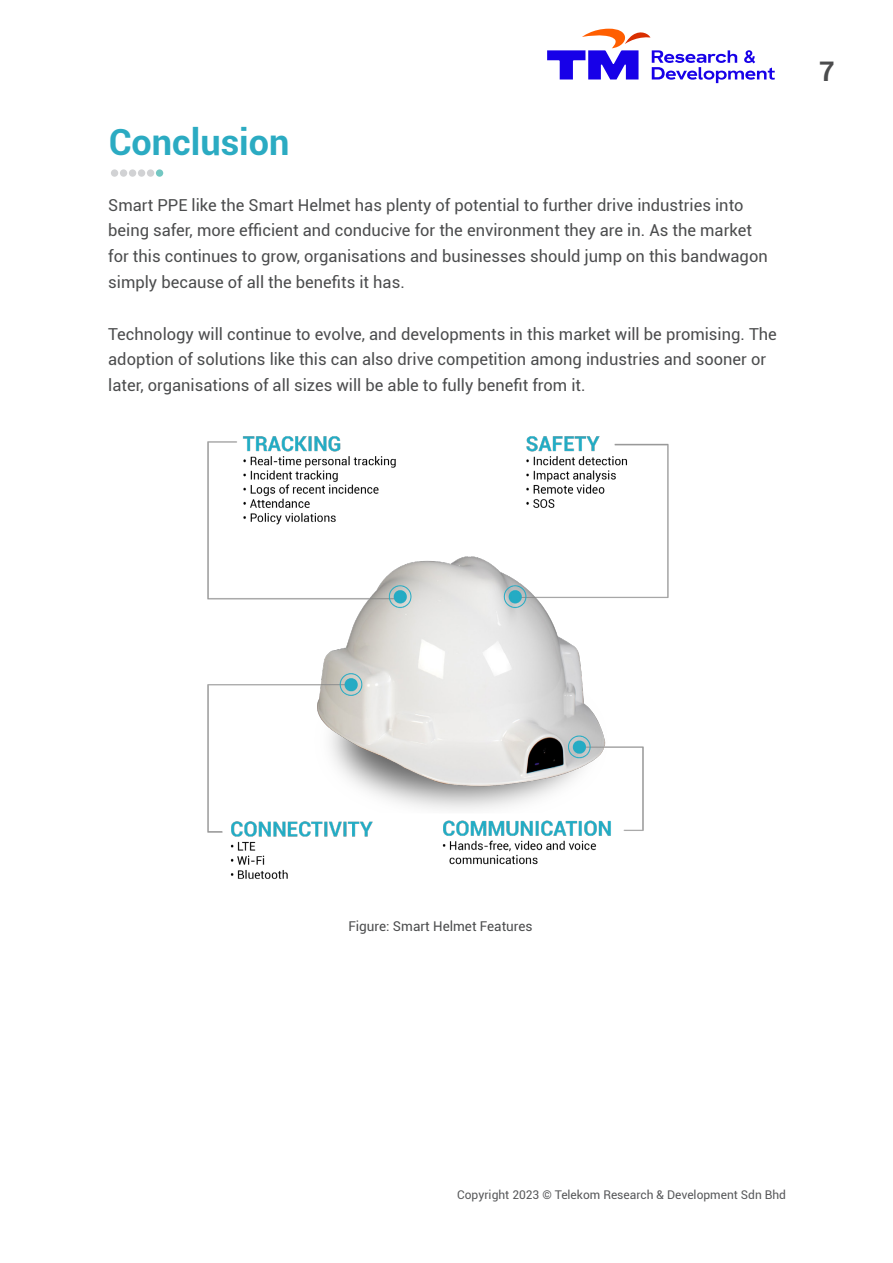
<style>
.page{position:relative;width:893px;height:1263px;background:#fff}
.page>*{position:absolute;margin:0;border:0;box-sizing:border-box;transform-origin:0 0}
.t1{font:700 36px "Roboto";color:#2babc2}
.t2{font:700 27px "Roboto";color:#4b4c4d}
.t3{font:16.5px/25.8px "Roboto";color:#4b4c4d}
.t4{font:13.5px "Roboto";color:#4b4c4d}
.t5{font:12px "Roboto";color:#57585a}
</style>
<div class="page">
<svg style="left:547px;top:29px;width:228px;height:54px"></svg>
<div style="left:111px;top:169px;width:7px;height:8px;background:#d1d2d4;border-radius:50%"></div>
<div style="left:138px;top:169px;width:7px;height:8px;background:#d1d2d4;border-radius:50%"></div>
<div style="left:156px;top:169px;width:7px;height:8px;background:#73c7c2;border-radius:50%"></div>
<div style="left:120px;top:169px;width:7px;height:8px;background:#d1d2d4;border-radius:50%"></div>
<div style="left:147px;top:169px;width:7px;height:8px;background:#d1d2d4;border-radius:50%"></div>
<div style="left:129px;top:169px;width:7px;height:8px;background:#d1d2d4;border-radius:50%"></div>
<img style="left:207px;top:436px;width:462px;height:443px">
<p class="t1" style="left:109px;top:117px;width:182px">Conclusion</p>
<p class="t3" style="left:108px;top:191px;width:661px">Smart PPE like the Smart Helmet has plenty of potential to further drive industries into being safer, more efficient and conducive for the environment they are in. As the market for this continues to grow, organisations and businesses should jump on this bandwagon simply because of all the benefits it has.</p>
<p class="t3" style="left:108px;top:320px;width:670px">Technology will continue to evolve, and developments in this market will be promising. The adoption of solutions like this can also drive competition among industries and sooner or later, organisations of all sizes will be able to fully benefit from it.</p>
<h2 class="t2" style="left:819px;top:53px;width:17px">7</h2>
<p class="t4" style="left:348px;top:916px;width:186px">Figure: Smart Helmet Features</p>
<p class="t5" style="left:457px;top:1187px;width:330px">Copyright 2023 © Telekom Research &amp; Development Sdn Bhd</p>
</div>
